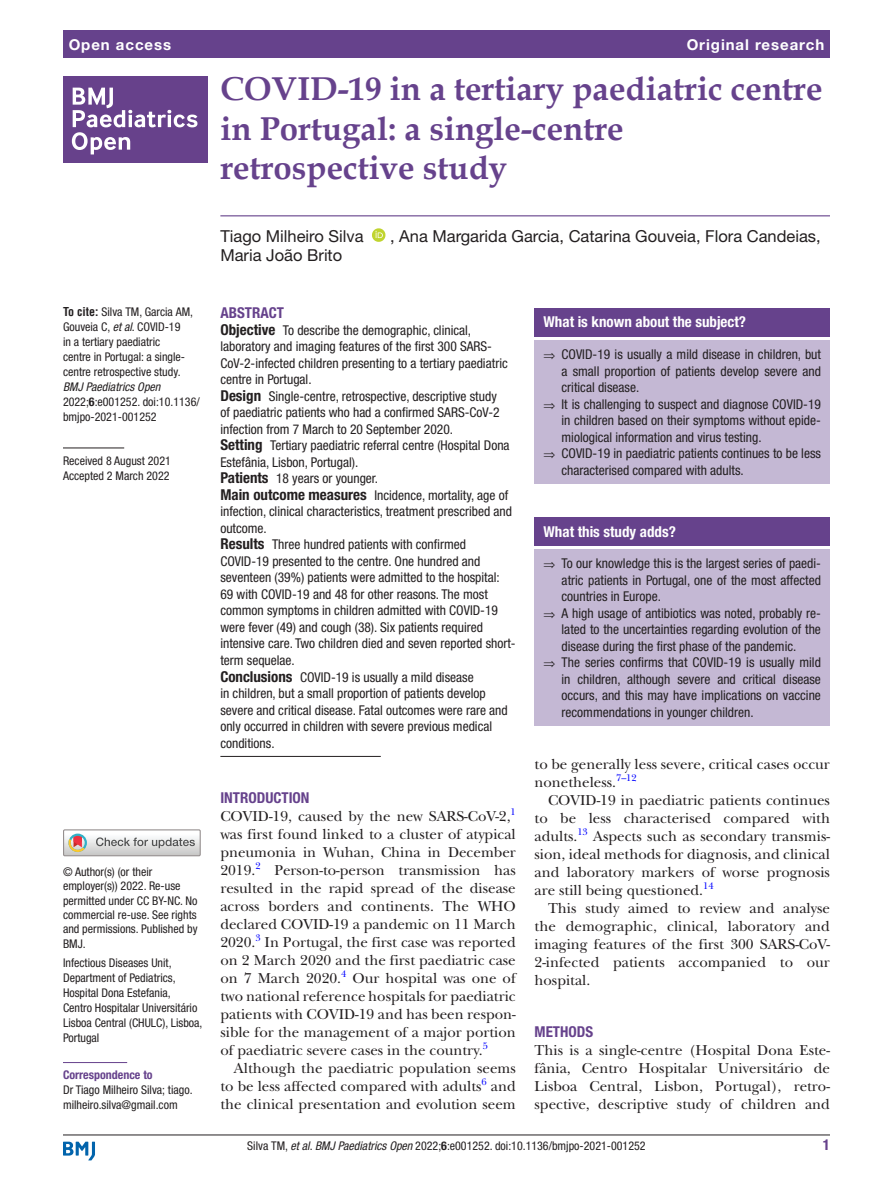
<style>
.page{position:relative;width:893px;height:1191px;background:#fff}
.page>*{position:absolute;margin:0;border:0;box-sizing:border-box;transform-origin:0 0}
.t1{font:700 33px/39px "Book Antiqua";color:#66428c}
.t2{font:16.5px "Helvetica Neue LT Std";color:#231f20}
.t3{font:15px/18px "New Baskerville";color:#231f20;text-align:justify}
.t4{font:700 condensed 15px "Helvetica Neue LT Std";color:#fff}
.t5{font:700 condensed 15px "Helvetica Neue LT Std";color:#66428c}
.t6{font:700 15px "Helvetica Neue LT Std";letter-spacing:.065em;color:#fff}
.t7{font:condensed 13.5px/16.5px "Helvetica Neue LT Std";color:#231f20}
.t8{font:condensed 12px/15px "Helvetica Neue LT Std";color:#231f20}
.t9{font:700 condensed 12px "Helvetica Neue LT Std";color:#66428c}
.t10{font:9.9px "New Baskerville";color:#00f}
.s1{font-family:"Helvetica LT Std";font-weight:700}
.s2{font-style:italic}
.s3{font-weight:700}
.s4{font-weight:700;font-size:15px}
</style>
<div class="page">
<hr style="left:63px;top:1134px;width:767px;height:1px;background:#231f20">
<svg style="left:63px;top:1141px;width:32px;height:19px"></svg>
<div style="left:63px;top:31px;width:767px;height:27px;background:#66428c"></div>
<hr style="left:220px;top:215px;width:610px;height:1px;background:#66428c">
<svg style="left:372px;top:228px;width:13px;height:14px"></svg>
<hr style="left:63px;top:447px;width:61px;height:1px;background:#231f20">
<hr style="left:63px;top:1062px;width:64px;height:1px;background:#66428c">
<div style="left:63px;top:829px;width:138px;height:27px;border:1px solid #969090"></div>
<svg style="left:64px;top:830px;width:136px;height:25px"></svg>
<div style="left:63px;top:76px;width:144px;height:87px;background:#67418b"></div>
<svg style="left:72px;top:88px;width:125px;height:66px"></svg>
<hr style="left:220px;top:756px;width:161px;height:1px;background:#231f20">
<div style="left:535px;top:308px;width:295px;height:28px;background:#66428c"></div>
<div style="left:535px;top:340px;width:295px;height:143px;background:#c4b8d4"></div>
<div style="left:535px;top:517px;width:295px;height:28px;background:#66428c"></div>
<div style="left:535px;top:549px;width:295px;height:177px;background:#c4b8d4"></div>
<p class="t6" style="left:69px;top:35px;width:104px">Open access</p>
<p class="t8" style="left:63px;top:304px;width:132px"><span class="s1">To cite:</span> Silva TM, Garcia AM,<br>Gouveia C, <span class="s2">et al</span>. COVID-19<br>in a tertiary paediatric<br>centre in Portugal: a single&shy;centre retrospective study.</p>
<p class="t8" style="left:63px;top:379px;width:138px"><span class="s2">BMJ Paediatrics Open<br></span>2022;<span class="s3">6</span>:e001252. doi:10.1136/ bmjpo-2021-001252</p>
<p class="t8" style="left:63px;top:453px;width:109px">Received 8 August 2021<br>Accepted 2 March 2022</p>
<p class="t8" style="left:63px;top:864px;width:136px;line-height:14.4px">© Author(s) (or their employer(s)) 2022. Re-use permitted under CC BY-NC. No commercial re-use. See rights and permissions. Published by<br>BMJ.</p>
<p class="t8" style="left:63px;top:955px;width:141px">Infectious Diseases Unit,<br>Department of Pediatrics,<br>Hospital Dona Estefania,<br>Centro Hospitalar Universitário<br>Lisboa Central (CHULC), Lisboa,<br>Portugal</p>
<p class="t9" style="left:63px;top:1068px;width:91px">Correspondence to</p>
<p class="t8" style="left:63px;top:1082px;width:131px">Dr Tiago Milheiro Silva; tiago. milheiro.silva@gmail.com</p>
<p class="t6" style="left:687px;top:35px;width:139px">Original research</p>
<h1 class="t1" style="left:220px;top:70px;width:604px">COVID-19 in a tertiary paediatric centre in Portugal: a single-centre retrospective study</h1>
<p class="t2" style="left:220px;top:226px;width:145px">Tiago Milheiro Silva</p>
<p class="t2" style="left:390px;top:226px;width:432px">, Ana Margarida Garcia, Catarina Gouveia, Flora Candeias,</p>
<p class="t2" style="left:220px;top:246px;width:123px">Maria João Brito</p>
<p class="t5" style="left:220px;top:304px;width:65px">ABSTRACT</p>
<p class="t7" style="left:220px;top:322px;width:297px"><span class="s4">Objective</span> To describe the demographic, clinical, laboratory and imaging features of the first 300 SARS-CoV-2-infected children presenting to a tertiary paediatric centre in Portugal.<br><span class="s4">Design</span> Single-centre, retrospective, descriptive study<br>of paediatric patients who had a confirmed SARS-CoV-2 infection from 7 March to 20 September 2020.<br><span class="s4">Setting</span> Tertiary paediatric referral centre (Hospital Dona Estefânia, Lisbon, Portugal).<br><span class="s4">Patients</span> 18 years or younger.<br><span class="s4">Main outcome measures</span> Incidence, mortality, age of infection, clinical characteristics, treatment prescribed and outcome.<br><span class="s4">Results</span> Three hundred patients with confirmed COVID-19 presented to the centre. One hundred and seventeen (39%) patients were admitted to the hospital:<br>69 with COVID-19 and 48 for other reasons. The most common symptoms in children admitted with COVID-19 were fever (49) and cough (38). Six patients required intensive care. Two children died and seven reported short&shy;term sequelae.<br><span class="s4">Conclusions</span> COVID-19 is usually a mild disease<br>in children, but a small proportion of patients develop severe and critical disease. Fatal outcomes were rare and only occurred in children with severe previous medical conditions.</p>
<p class="t5" style="left:220px;top:789px;width:91px">INTRODUCTION</p>
<p class="t3" style="left:220px;top:807px;width:292px">COVID-19, caused by the new SARS-CoV-2,</p>
<p class="t10" style="left:511px;top:805px;width:7px">1</p>
<p class="t3" style="left:220px;top:825px;width:297px">was first found linked to a cluster of atypical pneumonia in Wuhan, China in December 2019.</p>
<p class="t10" style="left:255px;top:859px;width:7px">2</p>
<p class="t3" style="left:220px;top:861px;width:297px;text-indent:54px">Person-to-person transmission has resulted in the rapid spread of the disease across borders and continents. The WHO declared COVID-19 a pandemic on 11 March 2020.</p>
<p class="t10" style="left:255px;top:931px;width:7px">3</p>
<p class="t3" style="left:220px;top:933px;width:297px;text-indent:44px">In Portugal, the first case was reported on 2 March 2020 and the first paediatric case on 7 March 2020.</p>
<p class="t10" style="left:341px;top:967px;width:7px">4</p>
<p class="t3" style="left:220px;top:969px;width:297px;text-indent:132px">Our hospital was one of two national reference hospitals for paediatric patients with COVID-19 and has been respon&shy;sible for the management of a major portion of paediatric severe cases in the country.</p>
<p class="t10" style="left:483px;top:1039px;width:7px">5</p>
<p class="t3" style="left:220px;top:1059px;width:297px;text-indent:14px">Although the paediatric population seems to be less affected compared with adults<sup>6</sup> and the clinical presentation and evolution seem</p>
<p class="t4" style="left:544px;top:313px;width:204px">What is known about the subject?</p>
<p class="t7" style="left:544px;top:346px;width:279px">⇒ COVID-19 is usually a mild disease in children, but</p>
<p class="t7" style="left:562px;top:362px;width:261px">a small proportion of patients develop severe and</p>
<p class="t7" style="left:562px;top:379px;width:79px">critical disease.</p>
<p class="t7" style="left:544px;top:395px;width:279px">⇒ It is challenging to suspect and diagnose COVID-19</p>
<p class="t7" style="left:562px;top:412px;width:261px">in children based on their symptoms without epide-</p>
<p class="t7" style="left:562px;top:428px;width:202px">miological information and virus testing.</p>
<p class="t7" style="left:544px;top:445px;width:279px">⇒ COVID-19 in paediatric patients continues to be less</p>
<p class="t7" style="left:562px;top:461px;width:184px">characterised compared with adults.</p>
<p class="t4" style="left:544px;top:522px;width:134px">What this study adds?</p>
<p class="t7" style="left:544px;top:555px;width:279px">⇒ To our knowledge this is the largest series of paedi-</p>
<p class="t7" style="left:562px;top:571px;width:261px">atric patients in Portugal, one of the most affected</p>
<p class="t7" style="left:562px;top:588px;width:101px">countries in Europe.</p>
<p class="t7" style="left:544px;top:604px;width:279px">⇒ A high usage of antibiotics was noted, probably re-</p>
<p class="t7" style="left:562px;top:621px;width:261px">lated to the uncertainties regarding evolution of the</p>
<p class="t7" style="left:562px;top:637px;width:236px">disease during the first phase of the pandemic.</p>
<p class="t7" style="left:544px;top:654px;width:279px">⇒ The series confirms that COVID-19 is usually mild</p>
<p class="t7" style="left:562px;top:670px;width:261px">in children, although severe and critical disease</p>
<p class="t7" style="left:562px;top:687px;width:261px">occurs, and this may have implications on vaccine</p>
<p class="t7" style="left:562px;top:703px;width:194px">recommendations in younger children.</p>
<p class="t3" style="left:535px;top:755px;width:297px">to be generally less severe, critical cases occur nonetheless.</p>
<p class="t10" style="left:616px;top:771px;width:22px">7–12</p>
<p class="t3" style="left:535px;top:791px;width:297px;text-indent:14px">COVID-19 in paediatric patients continues to be less characterised compared with adults.</p>
<p class="t10" style="left:577px;top:825px;width:12px">13</p>
<p class="t3" style="left:535px;top:827px;width:297px;text-indent:59px">Aspects such as secondary transmis&shy;sion, ideal methods for diagnosis, and clinical and laboratory markers of worse prognosis are still being questioned.</p>
<p class="t10" style="left:703px;top:879px;width:12px">14</p>
<p class="t3" style="left:535px;top:899px;width:297px;text-indent:14px">This study aimed to review and analyse the demographic, clinical, laboratory and imaging features of the first 300 SARS-CoV-2-infected patients accompanied to our hospital.</p>
<p class="t5" style="left:535px;top:1023px;width:60px">METHODS</p>
<p class="t3" style="left:535px;top:1041px;width:297px">This is a single-centre (Hospital Dona Este&shy;fânia, Centro Hospitalar Universitário de Lisboa Central, Lisbon, Portugal), retro&shy;spective, descriptive study of children and</p>
<p class="t8" style="left:247px;top:1137px;width:400px">Silva TM, <span class="s2">et al</span>. <span class="s2">BMJ Paediatrics Open</span> 2022;<span class="s3">6</span>:e001252. doi:10.1136/bmjpo-2021-001252</p>
<p class="t5" style="left:823px;top:1135px;width:9px">1</p>
</div>
